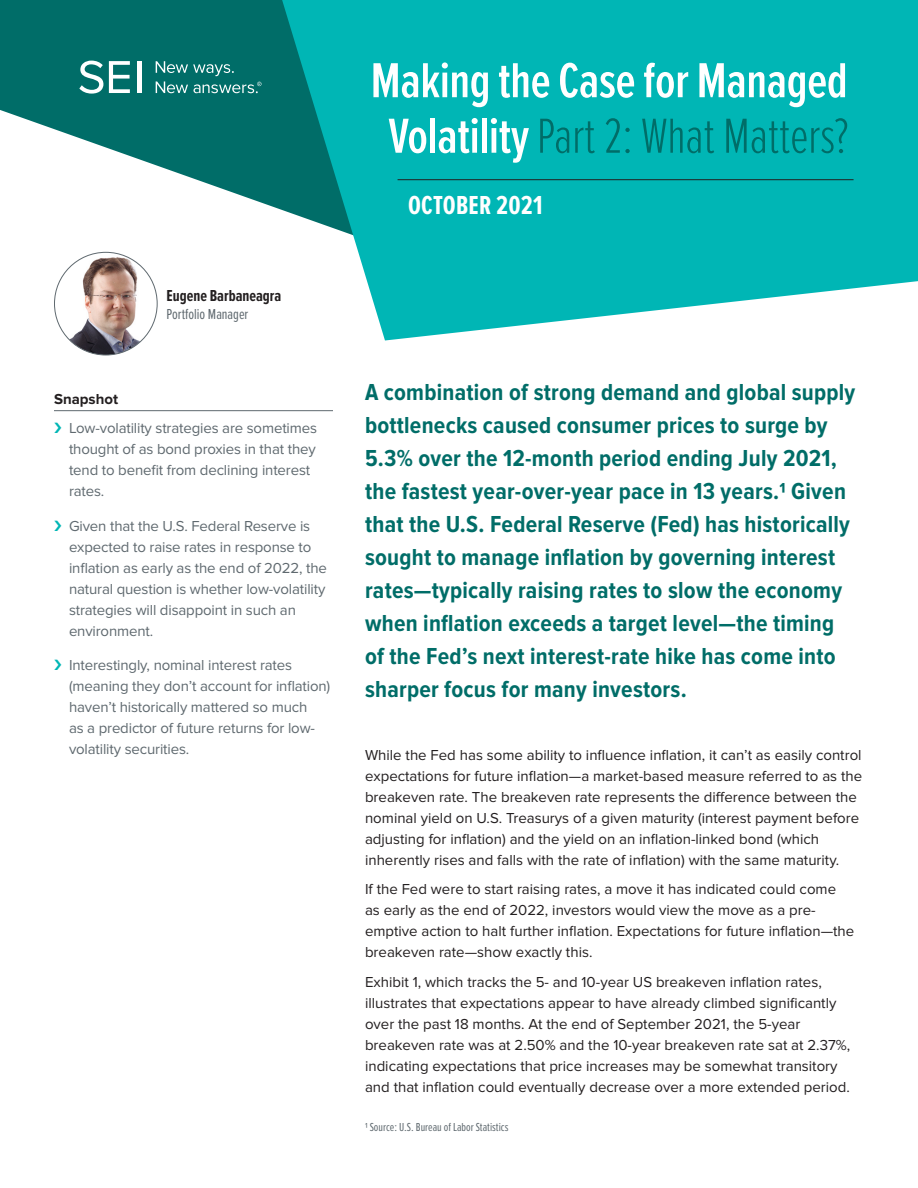
<style>
.page{position:relative;width:918px;height:1188px;background:#fff}
.page>*{position:absolute;margin:0;border:0;box-sizing:border-box;transform-origin:0 0}
.t1{font:600 51px/55.5px "Proxima Nova Ex Cn";letter-spacing:-.005em;color:#fff;text-align:center}
.Month_and_Year{font:700 27px "Proxima Nova Ex Cn";letter-spacing:.01em;color:#fff}
.Head_body_T{font:700 24px/33px "Proxima Nova Cond";letter-spacing:.01em;color:#006d68}
.Author_Name{font:700 16.5px "Proxima Nova Ex Cn";color:#231f20}
.Body_Copy__10pt__R{font:15px/21px "Proxima Nova";color:#231f20}
.t2{font:15px/21px "Proxima Nova";letter-spacing:-.01em;color:#5f696f}
.Supporting_Info{font:15px "Proxima Nova Ex Cn";color:#5f696f}
.Snapshots{font:700 15px "Proxima Nova";color:#231f20}
.Footnote{font:12px "Proxima Nova Ex Cn";color:#5f696f}
.s1{font-weight:300;color:#006d68}
</style>
<div class="page">
<svg style="left:0;top:0;width:282px;height:265px;fill:#006d68"></svg>
<svg style="left:282px;top:0;width:636px;height:340px;background:#1dbab9"></svg>
<hr style="left:137px;top:61px;width:4px;height:32px;background:#fff">
<svg style="left:109px;top:61px;width:21px;height:32px"></svg>
<svg style="left:79px;top:61px;width:24px;height:33px"></svg>
<svg style="left:156px;top:61px;width:106px;height:32px;background:#288480"></svg>
<hr style="left:54px;top:410px;width:279px;height:1px;background:#5f696f">
<img style="left:54px;top:252px;width:103px;height:103px;border-radius:51px">
<hr style="left:398px;top:179px;width:456px;height:1px;background:#231f20">
<p class="Author_Name" style="left:167px;top:284px;width:116px">Eugene Barbaneagra</p>
<p class="Supporting_Info" style="left:167px;top:303px;width:83px">Portfolio Manager</p>
<p class="Snapshots" style="left:54px;top:390px;width:66px">Snapshot</p>
<p class="t2" style="left:69px;top:418px;width:250px">Low-volatility strategies are sometimes thought of as bond proxies in that they tend to benefit from declining interest rates.</p>
<p class="t2" style="left:69px;top:516px;width:260px">Given that the U.S. Federal Reserve is expected to raise rates in response to inflation as early as the end of 2022, the natural question is whether low-volatility strategies will disappoint in such an environment.</p>
<p class="t2" style="left:69px;top:655px;width:263px">Interestingly, nominal interest rates (meaning they don’t account for inflation) haven’t historically mattered so much<br>as a predictor of future returns for low&shy;volatility securities.</p>
<p class="t1" style="left:371px;top:51px;width:480px">Making the Case for Managed<br>Volatility <span class="s1">Part 2: What Matters?</span></p>
<p class="Month_and_Year" style="left:408px;top:185px;width:136px">OCTOBER 2021</p>
<p class="Head_body_T" style="left:365px;top:376px;width:492px">A combination of strong demand and global supply bottlenecks caused consumer prices to surge by 5.3% over the 12-month period ending July 2021, the fastest year-over-year pace in 13 years.1 Given that the U.S. Federal Reserve (Fed) has historically sought to manage inflation by governing interest rates—typically raising rates to slow the economy when inflation exceeds a target level—the timing of the Fed’s next interest-rate hike has come into sharper focus for many investors.</p>
<p class="Body_Copy__10pt__R" style="left:365px;top:745px;width:499px">While the Fed has some ability to influence inflation, it can’t as easily control expectations for future inflation—a market-based measure referred to as the breakeven rate. The breakeven rate represents the difference between the nominal yield on U.S. Treasurys of a given maturity (interest payment before adjusting for inflation) and the yield on an inflation-linked bond (which inherently rises and falls with the rate of inflation) with the same maturity.</p>
<p class="Body_Copy__10pt__R" style="left:365px;top:879px;width:491px">If the Fed were to start raising rates, a move it has indicated could come as early as the end of 2022, investors would view the move as a pre&shy;emptive action to halt further inflation. Expectations for future inflation—the breakeven rate—show exactly this.</p>
<p class="Body_Copy__10pt__R" style="left:365px;top:972px;width:487px">Exhibit 1, which tracks the 5- and 10-year US breakeven inflation rates, illustrates that expectations appear to have already climbed significantly over the past 18 months. At the end of September 2021, the 5-year breakeven rate was at 2.50% and the 10-year breakeven rate sat at 2.37%, indicating expectations that price increases may be somewhat transitory and that inflation could eventually decrease over a more extended period.</p>
<p class="Footnote" style="left:365px;top:1118px;width:145px">1 Source: U.S. Bureau of Labor Statistics</p>
</div>
